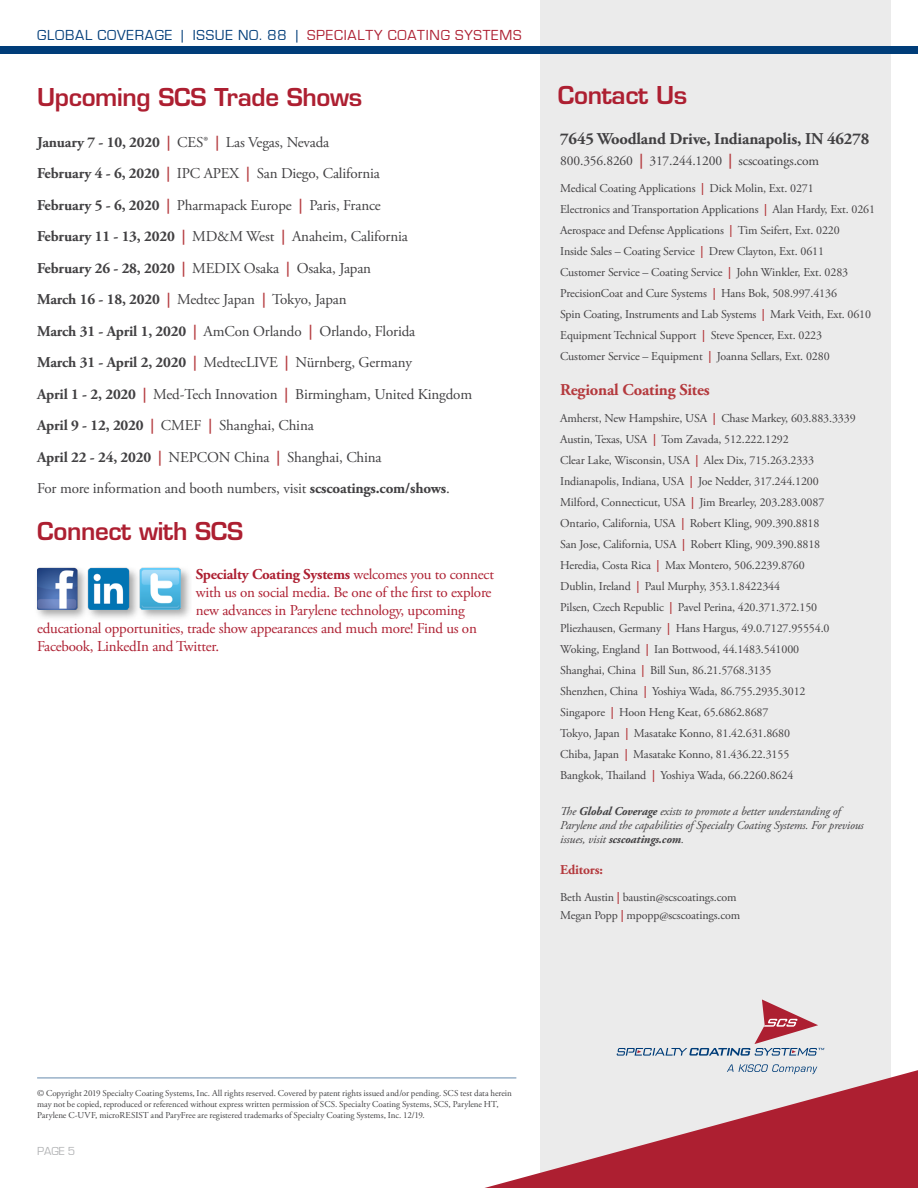
<style>
.page{position:relative;width:918px;height:1188px;background:#fff}
.page>*{position:absolute;margin:0;border:0;box-sizing:border-box;transform-origin:0 0}
.t1{font:600 24px "Eurostile";letter-spacing:-.015em;color:#ad1f31}
.t2{font:700 16.5px "Adobe Garamond Pro";letter-spacing:-.01em;color:#414042}
.t3{font:700 16.5px "Adobe Garamond Pro";letter-spacing:-.01em;color:#b4393d}
.t4{font:15px/31.5px "Adobe Garamond Pro";letter-spacing:-.01em;color:#414042}
.t5{font:15px "Adobe Garamond Pro";letter-spacing:-.015em;color:#ad1f31}
.t6{font:15px "Eurostile";letter-spacing:.05em;color:#003d79}
.t7{font:700 15px "Adobe Garamond Pro";letter-spacing:-.015em;color:#ad1f31}
.t8{font:13.5px "Adobe Garamond Pro";letter-spacing:-.01em;color:#414042}
.t9{font:700 13.5px "Adobe Garamond Pro";letter-spacing:-.01em;color:#b4393d}
.t10{font:12px/21px "Adobe Garamond Pro";letter-spacing:-.01em;color:#414042}
.t11{font:italic 12px/14.4px "Adobe Garamond Pro";letter-spacing:-.01em;color:#414042}
.t12{font:12px "Eurostile";color:#808285}
.t13{font:9px/10.8px "Adobe Garamond Pro";color:#414042}
.s1{color:#ad1f31}
.s2{font-weight:700}
.s3{font-weight:700;color:#b4393d}
.s4{font-weight:400}
.s5{font-weight:700;font-size:15px;color:#b4393d}
</style>
<div class="page">
<div style="left:540px;top:0;width:351px;height:1188px;background:#ebebeb"></div>
<div style="left:0;top:46px;width:918px;height:8px;background:#003d79"></div>
<svg style="left:484px;top:1070px;width:434px;height:118px"></svg>
<svg style="left:617px;top:999px;width:207px;height:57px"></svg>
<svg style="left:727px;top:1064px;width:90px;height:10px"></svg>
<hr style="left:37px;top:1078px;width:479px;height:1px;background:#668bae">
<div style="left:34px;top:565px;width:159px;height:57px;background:#000;opacity:.35"></div>
<img style="left:37px;top:566px;width:145px;height:44px">
<p class="t6" style="left:37px;top:27px;width:486px">GLOBAL COVERAGE | ISSUE NO. 88 | <span class="s1">SPECIALTY COATING SYSTEMS</span></p>
<h1 class="t1" style="left:37px;top:82px;width:327px">Upcoming SCS Trade Shows</h1>
<p class="t4" style="left:37px;top:127px;width:437px"><span class="s2">January 7 - 10, 2020</span> <span class="s3">|</span> CES® <span class="s3">|</span> Las Vegas, Nevada<br><span class="s2">February 4 - 6, 2020</span> <span class="s3">|</span> IPC APEX <span class="s3">|</span> San Diego, California<br><span class="s2">February 5 - 6, 2020</span> <span class="s3">|</span> Pharmapack Europe <span class="s3">|</span> Paris, France<br><span class="s2">February 11 - 13, 2020</span> <span class="s3">|</span> MD&amp;M West <span class="s3">|</span> Anaheim, California<br><span class="s2">February 26 - 28, 2020</span> <span class="s3">|</span> MEDIX Osaka <span class="s3">|</span> Osaka, Japan<br><span class="s2">March 16 - 18, 2020</span> <span class="s3">|</span> Medtec Japan <span class="s3">|</span> Tokyo, Japan<br><span class="s2">March 31 - April 1, 2020</span> <span class="s3">|</span> AmCon Orlando <span class="s3">|</span> Orlando, Florida<br><span class="s2">March 31 - April 2, 2020</span> <span class="s3">|</span> MedtecLIVE <span class="s3">|</span> Nürnberg, Germany<br><span class="s2">April 1 - 2, 2020</span> <span class="s3">|</span> Med-Tech Innovation <span class="s3">|</span> Birmingham, United Kingdom <span class="s2">April 9 - 12, 2020</span> <span class="s3">|</span> CMEF <span class="s3">|</span> Shanghai, China<br><span class="s2">April 22 - 24, 2020</span> <span class="s3">|</span> NEPCON China <span class="s3">|</span> Shanghai, China<br>For more information and booth numbers, visit <span class="s2">scscoatings.com/shows</span>.</p>
<h1 class="t1" style="left:37px;top:516px;width:208px">Connect with SCS</h1>
<p class="t7" style="left:196px;top:565px;width:300px">Specialty Coating Systems <span class="s4">welcomes you to connect</span></p>
<p class="t5" style="left:196px;top:583px;width:297px">with us on social media. Be one of the first to explore</p>
<p class="t5" style="left:196px;top:601px;width:271px">new advances in Parylene technology, upcoming</p>
<p class="t5" style="left:37px;top:619px;width:441px">educational opportunities, trade show appearances and much more! Find us on</p>
<p class="t5" style="left:37px;top:637px;width:184px">Facebook, LinkedIn and Twitter.</p>
<h1 class="t1" style="left:558px;top:81px;width:131px">Contact Us</h1>
<h2 class="t2" style="left:560px;top:130px;width:311px">7645 Woodland Drive, Indianapolis, IN 46278</h2>
<p class="t8" style="left:560px;top:153px;width:261px">800.356.8260 <span class="s5">|</span> 317.244.1200 <span class="s5">|</span> scscoatings.com</p>
<p class="t10" style="left:560px;top:179px;width:316px">Medical Coating Applications <span class="s3">|</span> Dick Molin, Ext. 0271<br>Electronics and Transportation Applications <span class="s3">|</span> Alan Hardy, Ext. 0261<br>Aerospace and Defense Applications <span class="s3">|</span> Tim Seifert, Ext. 0220<br>Inside Sales – Coating Service <span class="s3">|</span> Drew Clayton, Ext. 0611<br>Customer Service – Coating Service <span class="s3">|</span> John Winkler, Ext. 0283<br>PrecisionCoat and Cure Systems <span class="s3">|</span> Hans Bok, 508.997.4136<br>Spin Coating, Instruments and Lab Systems <span class="s3">|</span> Mark Veith, Ext. 0610<br>Equipment Technical Support <span class="s3">|</span> Steve Spencer, Ext. 0223<br>Customer Service – Equipment <span class="s3">|</span> Joanna Sellars, Ext. 0280</p>
<h2 class="t3" style="left:560px;top:380px;width:151px">Regional Coating Sites</h2>
<p class="t10" style="left:560px;top:408px;width:297px">Amherst, New Hampshire, USA <span class="s3">|</span> Chase Markey, 603.883.3339<br>Austin, Texas, USA <span class="s3">|</span> Tom Zavada, 512.222.1292<br>Clear Lake, Wisconsin, USA <span class="s3">|</span> Alex Dix, 715.263.2333<br>Indianapolis, Indiana, USA <span class="s3">|</span> Joe Nedder, 317.244.1200<br>Milford, Connecticut, USA <span class="s3">|</span> Jim Brearley, 203.283.0087<br>Ontario, California, USA <span class="s3">|</span> Robert Kling, 909.390.8818<br>San Jose, California, USA <span class="s3">|</span> Robert Kling, 909.390.8818<br>Heredia, Costa Rica <span class="s3">|</span> Max Montero, 506.2239.8760<br>Dublin, Ireland <span class="s3">|</span> Paul Murphy, 353.1.8422344<br>Pilsen, Czech Republic <span class="s3">|</span> Pavel Perina, 420.371.372.150<br>Pliezhausen, Germany <span class="s3">|</span> Hans Hargus, 49.0.7127.95554.0<br>Woking, England <span class="s3">|</span> Ian Bottwood, 44.1483.541000<br>Shanghai, China <span class="s3">|</span> Bill Sun, 86.21.5768.3135<br>Shenzhen, China <span class="s3">|</span> Yoshiya Wada, 86.755.2935.3012<br>Singapore <span class="s3">|</span> Hoon Heng Keat, 65.6862.8687<br>Tokyo, Japan <span class="s3">|</span> Masatake Konno, 81.42.631.8680<br>Chiba, Japan <span class="s3">|</span> Masatake Konno, 81.436.22.3155<br>Bangkok, Thailand <span class="s3">|</span> Yoshiya Wada, 66.2260.8624</p>
<p class="t11" style="left:560px;top:804px;width:305px">The <span class="s2">Global Coverage</span> exists to promote a better understanding of<br>Parylene and the capabilities of Specialty Coating Systems. For previous issues, visit <span class="s2">scscoatings.com</span>.</p>
<p class="t9" style="left:560px;top:862px;width:44px">Editors:</p>
<p class="t10" style="left:560px;top:889px;width:181px;line-height:18px">Beth Austin <span class="s3">|</span> baustin@scscoatings.com<br>Megan Popp <span class="s3">|</span> mpopp@scscoatings.com</p>
<p class="t13" style="left:37px;top:1088px;width:476px">© Copyright 2019 Specialty Coating Systems, Inc. All rights reserved. Covered by patent rights issued and/or pending. SCS test data herein may not be copied, reproduced or referenced without express written permission of SCS. Specialty Coating Systems, SCS, Parylene HT,<br>Parylene C-UVF, microRESIST and ParyFree are registered trademarks of Specialty Coating Systems, Inc. 12/19.</p>
<p class="t12" style="left:37px;top:1145px;width:40px">PAGE 5</p>
</div>
